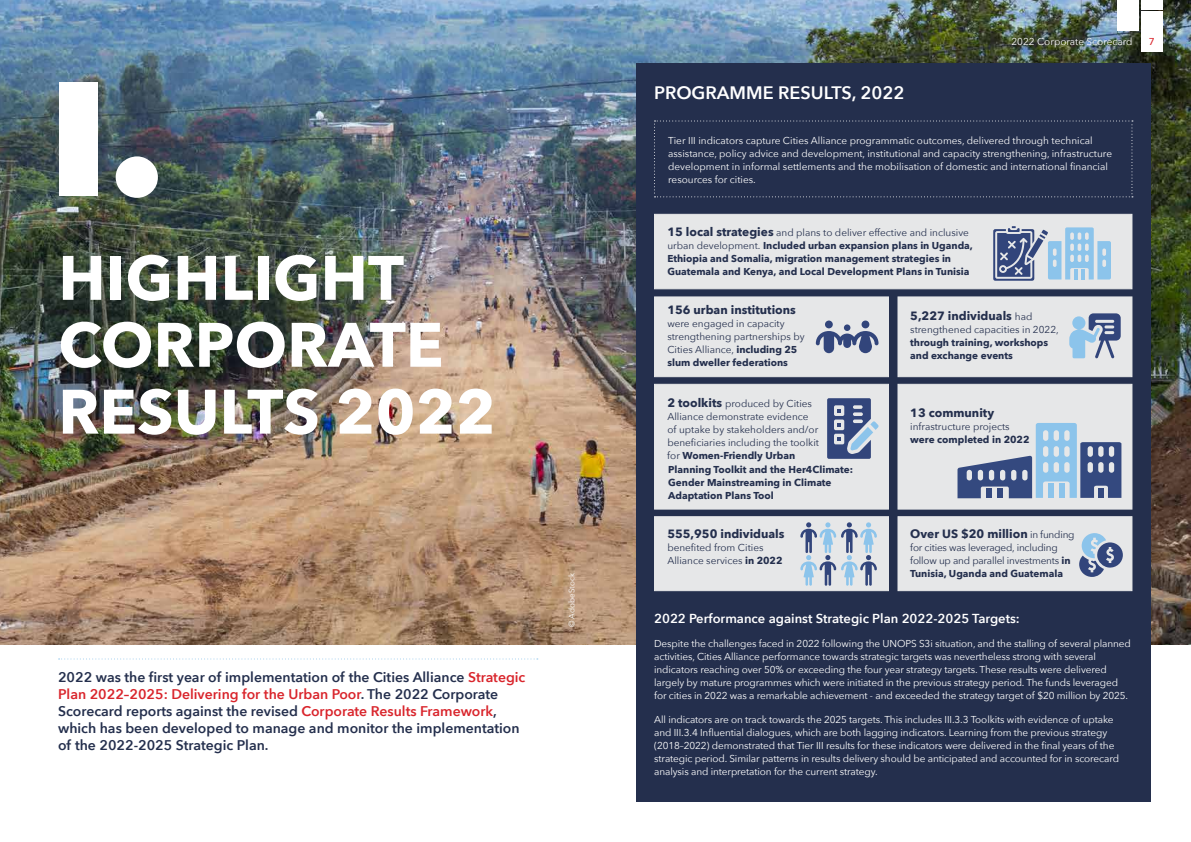
<style>
.page{position:relative;width:1191px;height:842px;background:#fff}
.page>*{position:absolute;margin:0;border:0;box-sizing:border-box;transform-origin:0 0}
.t1{font:800 160px "Avenir Next";color:#fff}
.t2{font:700 62px/66.9px "Avenir Next";color:#fff}
.t3{font:600 18px "Avenir Next";color:#fff}
.t4{font:600 14px/17px "Avenir Next";color:#242f4d}
.t5{font:600 13px "Avenir Next";color:#fff}
.t6{font:700 12px "Avenir Next";color:#242f4d}
.t7{font:10px/13px "Avenir Next";letter-spacing:-.01em;color:#fff}
.t8{font:700 10px/13px "Avenir Next";color:#242f4d}
.t9{font:10px/13px "Avenir Next";color:#242f4d}
.t10{font:10px/13px "Avenir Next";letter-spacing:-.02em;color:#242f4d}
.t11{font:500 10px "Avenir Next";color:#d9252c}
.t12{font:8px "Avenir Next";color:#fff}
.s1{color:#d9252c}
.s2{font-size:12px}
.s3{font-weight:400}
.s4{font-weight:700}
.s5{font-weight:400;font-size:10px}
.s6{font-weight:700;font-size:12px}
</style>
<div class="page">
<img style="left:0;top:0;width:1191px;height:644px">
<div style="left:636px;top:63px;width:514px;height:739px;background:#242f4d"></div>
<svg style="left:654px;top:120px;width:479px;height:77px"></svg>
<div style="left:654px;top:214px;width:478px;height:75px;background:#e6e7e8;border:1px solid #e6e7e8"></div>
<div style="left:654px;top:296px;width:235px;height:81px;background:#e6e7e8;border:1px solid #e6e7e8"></div>
<div style="left:654px;top:384px;width:235px;height:126px;background:#e6e7e8;border:1px solid #e6e7e8"></div>
<div style="left:654px;top:516px;width:235px;height:75px;background:#e6e7e8;border:1px solid #e6e7e8"></div>
<div style="left:897px;top:296px;width:235px;height:81px;background:#e6e7e8;border:1px solid #e6e7e8"></div>
<div style="left:897px;top:384px;width:235px;height:126px;background:#e6e7e8;border:1px solid #e6e7e8"></div>
<div style="left:897px;top:516px;width:235px;height:75px;background:#e6e7e8;border:1px solid #e6e7e8"></div>
<svg style="left:59px;top:658px;width:479px;height:1px"></svg>
<div style="left:1140px;top:0;width:22px;height:10px;background:#fff"></div>
<div style="left:1117px;top:0;width:22px;height:30px;background:#fff"></div>
<div style="left:1140px;top:11px;width:22px;height:41px;background:#fff"></div>
<svg style="left:993px;top:226px;width:118px;height:55px"></svg>
<svg style="left:816px;top:331px;width:62px;height:22px"></svg>
<div style="left:861px;top:321px;width:8px;height:7px;background:#32457b;border-radius:50%"></div>
<div style="left:825px;top:321px;width:7px;height:7px;background:#32457b;border-radius:50%"></div>
<div style="left:844px;top:324px;width:6px;height:7px;background:#32457b;border-radius:50%"></div>
<svg style="left:1069px;top:313px;width:51px;height:45px"></svg>
<svg style="left:827px;top:398px;width:51px;height:61px"></svg>
<svg style="left:957px;top:423px;width:164px;height:75px"></svg>
<svg style="left:800px;top:522px;width:77px;height:64px"></svg>
<svg style="left:1079px;top:533px;width:43px;height:44px"></svg>
<h1 class="t1" style="left:48px;top:40px;width:119px">I.</h1>
<h2 class="t2" style="left:58px;top:244px;width:439px">HIGHLIGHT<br>CORPORATE<br>RESULTS 2022</h2>
<p class="t4" style="left:58px;top:669px;width:469px">2022 was the first year of implementation of the Cities Alliance <span class="s1">Strategic Plan 2022–2025: Delivering for the Urban Poor</span>. The 2022 Corporate Scorecard reports against the revised <span class="s1">Corporate Results Framework</span>, which has been developed to manage and monitor the implementation of the 2022‑2025 Strategic Plan.</p>
<p class="t12" style="left:565px;top:627px;width:55px;rotate:-90deg">© AdobeStock</p>
<p class="t7" style="left:1011px;top:35px;width:123px">2022 Corporate Scorecard</p>
<p class="t11" style="left:1148px;top:33px;width:7px">7</p>
<h3 class="t3" style="left:654px;top:77px;width:252px">PROGRAMME RESULTS, 2022</h3>
<p class="t7" style="left:668px;top:134px;width:445px">Tier III indicators capture Cities Alliance programmatic outcomes, delivered through technical assistance, policy advice and development, institutional and capacity strengthening, infrastructure development in informal settlements and the mobilisation of domestic and international financial resources for cities.</p>
<p class="t8" style="left:667px;top:226px;width:307px"><span class="s2">15 local strategies</span> <span class="s3">and plans to deliver effective and inclusive urban development.</span> Included urban expansion plans in Uganda, Ethiopia and Somalia, migration management strategies in Guatemala and Kenya, and Local Development Plans in Tunisia</p>
<p class="t6" style="left:667px;top:299px;width:130px">156 urban institutions</p>
<p class="t9" style="left:667px;top:317px;width:139px">were engaged in capacity strengthening partnerships by<br>Cities Alliance, <span class="s4">including 25 slum dweller federations</span></p>
<p class="t6" style="left:910px;top:305px;width:124px">5,227 individuals <span class="s5">had</span></p>
<p class="t9" style="left:910px;top:322px;width:150px">strengthened capacities in 2022,</p>
<p class="t8" style="left:910px;top:336px;width:139px">through training, workshops and exchange events</p>
<p class="t9" style="left:667px;top:397px;width:153px"><span class="s6">2 toolkits</span> produced by Cities<br>Alliance demonstrate evidence of uptake by stakeholders and/or beneficiaries including the toolkit for <span class="s4">Women-Friendly Urban</span></p>
<p class="t6" style="left:910px;top:402px;width:85px">13 community</p>
<p class="t9" style="left:910px;top:420px;width:101px">infrastructure projects</p>
<p class="t8" style="left:910px;top:433px;width:121px">were completed in 2022</p>
<p class="t8" style="left:668px;top:463px;width:186px">Planning Toolkit and the Her4Climate:<br>Gender Mainstreaming in Climate<br>Adaptation Plans Tool</p>
<p class="t6" style="left:667px;top:523px;width:119px">555,950 individuals</p>
<p class="t9" style="left:667px;top:541px;width:117px">benefited from Cities<br>Alliance services <span class="s4">in 2022</span></p>
<p class="t6" style="left:910px;top:523px;width:166px">Over US $20 million <span class="s5">in funding</span></p>
<p class="t10" style="left:910px;top:541px;width:162px">for cities was leveraged, including follow up and parallel investments <span class="s4">in<br>Tunisia, Uganda and Guatemala</span></p>
<h3 class="t5" style="left:654px;top:607px;width:367px">2022 Performance against Strategic Plan 2022-2025 Targets:</h3>
<p class="t7" style="left:654px;top:636px;width:478px">Despite the challenges faced in 2022 following the UNOPS S3i situation, and the stalling of several planned activities, Cities Alliance performance towards strategic targets was nevertheless strong with several indicators reaching over 50% or exceeding the four year strategy targets. These results were delivered largely by mature programmes which were initiated in the previous strategy period. The funds leveraged for cities in 2022 was a remarkable achievement - and exceeded the strategy target of $20 million by 2025.</p>
<p class="t7" style="left:654px;top:713px;width:466px">All indicators are on track towards the 2025 targets. This includes III.3.3 Toolkits with evidence of uptake and III.3.4 Influential dialogues, which are both lagging indicators. Learning from the previous strategy (2018–2022) demonstrated that Tier III results for these indicators were delivered in the final years of the strategic period. Similar patterns in results delivery should be anticipated and accounted for in scorecard analysis and interpretation for the current strategy.</p>
</div>
